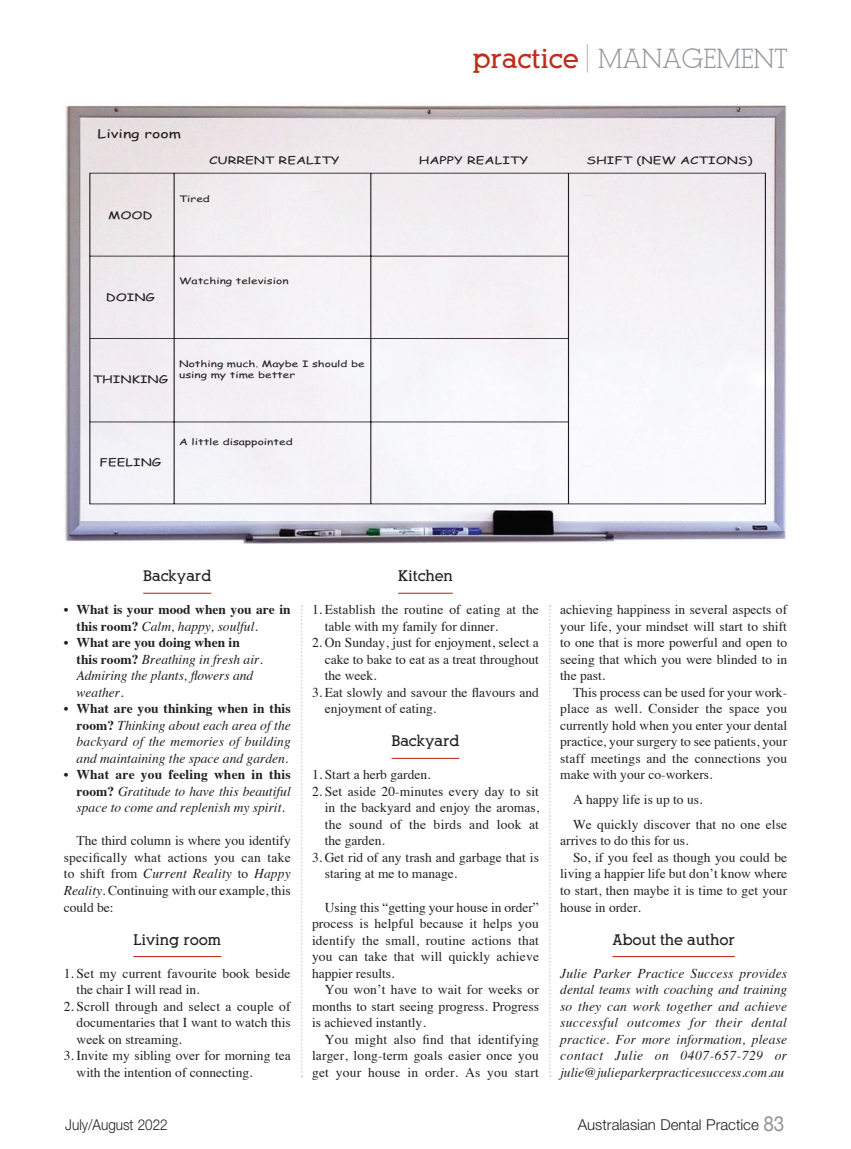
<style>
.page{position:relative;width:851px;height:1149px;background:#fff}
.page>*{position:absolute;margin:0;border:0;box-sizing:border-box;transform-origin:0 0}
.t1{font:27px "Alexandria FLF";color:#939598}
.ADP-Sub-Head-MGMT{font:700 15px "Alexandria FLF";color:#231f20}
.t2{font:300 15px "Helvetica Neue";color:#231f20}
.t3{font:300 15px "Helvetica Neue";color:#231f20;scale:.9 1}
.ADP-Body-Text{font:13.5px/16.5px "Times";color:#231f20;text-align:justify}
.ADP-Body-Text-2{font:italic 13.5px/16.5px "Times";color:#231f20;text-align:justify}
.ADP-About-The-Author{font:italic 13.5px/16.5px "Times";color:#231f20;text-align:justify}
.ADP-Body-Text-3{font:700 13.5px/16.5px "Times";color:#231f20}
.t4{font:11.85px "Comic Sans MS";color:#231f20;scale:1.34 1}
.t5{font:10.35px "Comic Sans MS";color:#231f20;scale:1.34 1}
.t6{font:8.85px/11.1px "Comic Sans MS";color:#231f20;scale:1.34 1}
.s1{font-weight:700;color:#c02d19}
.s2{font-size:36px}
.s3{font-weight:400;font-style:italic}
.s4{font-weight:700;font-style:normal}
.s5{font-style:italic}
.s6{font-weight:400;font-size:21px;color:#939598}
</style>
<div class="page">
<hr style="left:143px;top:592px;width:68px;height:1px;background:#c02d19">
<hr style="left:133px;top:955px;width:88px;height:1px;background:#c02d19">
<hr style="left:398px;top:592px;width:55px;height:1px;background:#c02d19">
<hr style="left:391px;top:757px;width:68px;height:1px;background:#c02d19">
<hr style="left:612px;top:955px;width:122px;height:1px;background:#c02d19">
<svg style="left:301px;top:605px;width:1px;height:471px"></svg>
<svg style="left:549px;top:605px;width:1px;height:471px"></svg>
<img style="left:65px;top:105px;width:722px;height:438px">
<svg style="left:89px;top:172px;width:676px;height:332px"></svg>
<p class="t4" style="left:98px;top:125px;width:64px">Living room</p>
<p class="t1" style="left:472px;top:44px;width:317px"><span class="s1">practice</span> <span class="s2">|</span> MANAGEMENT</p>
<p class="t5" style="left:209px;top:152px;width:99px">CURRENT REALITY</p>
<p class="t5" style="left:418px;top:152px;width:83px">HAPPY REALITY</p>
<p class="t5" style="left:586px;top:152px;width:125px">SHIFT (NEW ACTIONS)</p>
<p class="t5" style="left:108px;top:207px;width:35px">MOOD</p>
<p class="t6" style="left:179px;top:193px;width:24px">Tired</p>
<p class="t5" style="left:106px;top:289px;width:38px">DOING</p>
<p class="t6" style="left:179px;top:275px;width:83px">Watching television</p>
<p class="t5" style="left:93px;top:372px;width:58px">THINKING</p>
<p class="t6" style="left:179px;top:357px;width:140px">Nothing much. Maybe I should be using my time better</p>
<p class="t5" style="left:100px;top:454px;width:47px">FEELING</p>
<p class="t6" style="left:179px;top:436px;width:86px">A little disappointed</p>
<p class="ADP-Sub-Head-MGMT" style="left:143px;top:568px;width:69px">Backyard</p>
<p class="ADP-Body-Text-3" style="left:77px;top:599px;width:216px;text-indent:-13px">• What is your mood when you are in this room? <span class="s3">Calm, happy, soulful.</span></p>
<p class="ADP-Body-Text-2" style="left:77px;top:633px;width:188px;text-align:left;text-indent:-13px"><span class="s4">• What are you doing when in this room?</span> Breathing in fresh air.<br>Admiring the plants, flowers and weather.</p>
<p class="ADP-Body-Text-2" style="left:77px;top:699px;width:216px;text-indent:-13px"><span class="s4">• What are you thinking when in this room?</span> Thinking about each area of the backyard of the memories of building and maintaining the space and garden.</p>
<p class="ADP-Body-Text-2" style="left:77px;top:765px;width:216px;text-indent:-13px"><span class="s4">• What are you feeling when in this room?</span> Gratitude to have this beautiful space to come and replenish my spirit.</p>
<p class="ADP-Body-Text" style="left:64px;top:831px;width:228px;text-indent:13px">The third column is where you identify specifically what actions you can take to shift from <span class="s5">Current Reality</span> to <span class="s5">Happy Reality</span>. Continuing with our example, this could be:</p>
<p class="ADP-Sub-Head-MGMT" style="left:133px;top:931px;width:89px">Living room</p>
<p class="ADP-Body-Text" style="left:77px;top:963px;width:215px;text-indent:-13px">1. Set my current favourite book beside the chair I will read in.</p>
<p class="ADP-Body-Text" style="left:77px;top:996px;width:216px;text-indent:-13px">2. Scroll through and select a couple of documentaries that I want to watch this week on streaming.</p>
<p class="ADP-Body-Text" style="left:77px;top:1045px;width:216px;text-indent:-13px">3. Invite my sibling over for morning tea with the intention of connecting.</p>
<p class="ADP-Sub-Head-MGMT" style="left:398px;top:568px;width:56px">Kitchen</p>
<p class="ADP-Body-Text" style="left:325px;top:600px;width:216px;text-indent:-13px">1. Establish the routine of eating at the table with my family for dinner.</p>
<p class="ADP-Body-Text" style="left:325px;top:633px;width:216px;text-indent:-13px">2. On Sunday, just for enjoyment, select a cake to bake to eat as a treat throughout the week.</p>
<p class="ADP-Body-Text" style="left:325px;top:682px;width:216px;text-indent:-13px">3. Eat slowly and savour the flavours and enjoyment of eating.</p>
<p class="ADP-Sub-Head-MGMT" style="left:391px;top:733px;width:69px">Backyard</p>
<p class="ADP-Body-Text" style="left:312px;top:765px;width:120px">1. Start a herb garden.</p>
<p class="ADP-Body-Text" style="left:325px;top:781px;width:216px;text-indent:-13px">2. Set aside 20-minutes every day to sit in the backyard and enjoy the aromas, the sound of the birds and look at the garden.</p>
<p class="ADP-Body-Text" style="left:325px;top:847px;width:216px;text-indent:-13px">3. Get rid of any trash and garbage that is staring at me to manage.</p>
<p class="ADP-Body-Text" style="left:312px;top:897px;width:228px;text-indent:13px">Using this “getting your house in order” process is helpful because it helps you identify the small, routine actions that you can take that will quickly achieve happier results.</p>
<p class="ADP-Body-Text" style="left:312px;top:979px;width:228px;text-indent:13px">You won’t have to wait for weeks or months to start seeing progress. Progress is achieved instantly.</p>
<p class="ADP-Body-Text" style="left:312px;top:1029px;width:228px;text-indent:13px">You might also find that identifying larger, long-term goals easier once you get your house in order. As you start</p>
<p class="ADP-Body-Text" style="left:560px;top:600px;width:228px">achieving happiness in several aspects of your life, your mindset will start to shift to one that is more powerful and open to seeing that which you were blinded to in the past.</p>
<p class="ADP-Body-Text" style="left:560px;top:682px;width:228px;text-indent:13px">This process can be used for your work&shy;place as well. Consider the space you currently hold when you enter your dental practice, your surgery to see patients, your staff meetings and the connections you make with your co-workers.</p>
<p class="ADP-Body-Text" style="left:573px;top:790px;width:131px">A happy life is up to us.</p>
<p class="ADP-Body-Text" style="left:560px;top:814px;width:228px;text-indent:13px">We quickly discover that no one else arrives to do this for us.</p>
<p class="ADP-Body-Text" style="left:560px;top:847px;width:228px;text-indent:13px">So, if you feel as though you could be living a happier life but don’t know where to start, then maybe it is time to get your house in order.</p>
<p class="ADP-Sub-Head-MGMT" style="left:612px;top:931px;width:124px">About the author</p>
<p class="ADP-About-The-Author" style="left:560px;top:963px;width:228px">Julie Parker Practice Success provides dental teams with coaching and training so they can work together and achieve successful outcomes for their dental practice. For more information, please contact Julie on 0407-657-729 or julie@julieparkerpracticesuccess.com.au</p>
<p class="t3" style="left:65px;top:1114px;width:115px">July/August 2022</p>
<p class="t2" style="left:577px;top:1114px;width:208px">Australasian Dental Practice <span class="s6">83</span></p>
</div>
